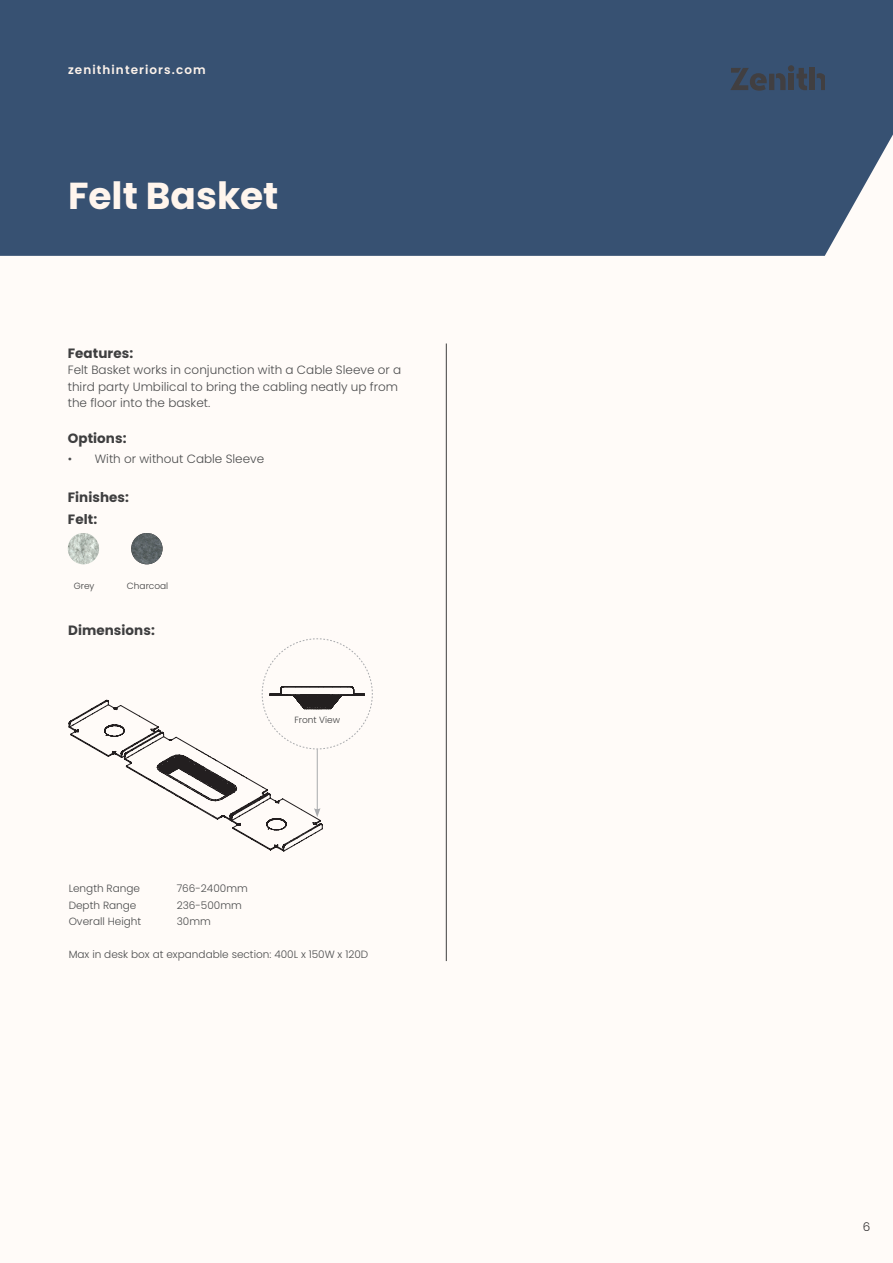
<style>
.page{position:relative;width:893px;height:1263px;background:#fffbf8}
.page>*{position:absolute;margin:0;border:0;box-sizing:border-box;transform-origin:0 0}
.PRODUCT_NAME{font:700 37.5px "Poppins";color:#fff5ed}
.COPY{font:700 13.5px "Poppins";letter-spacing:.005em;color:#3e3e3f}
.COPY-2{font:300 12px/16.5px "Poppins";color:#4b4c4d}
.t1{font:600 12px "Poppins";letter-spacing:.09em;color:#fdf3eb}
.t2{font:300 12px "Poppins";color:#312f30}
.COPY-3{font:300 10.5px "Poppins";color:#4b4c4d}
.COLOURS_SPECS{font:300 9px "Poppins";color:#3e3e3f}
</style>
<div class="page">
<div style="left:0;top:0;width:893px;height:256px;background:#375172"></div>
<div style="left:788px;top:74px;width:6px;height:16px;background:#413f41"></div>
<div style="left:788px;top:65px;width:6px;height:7px;background:#413f41;border-radius:50%"></div>
<svg style="left:796px;top:68px;width:11px;height:23px"></svg>
<div style="left:810px;top:68px;width:5px;height:22px;background:#413f41"></div>
<svg style="left:817px;top:73px;width:8px;height:17px"></svg>
<svg style="left:730px;top:68px;width:55px;height:23px"></svg>
<hr style="left:446px;top:343px;width:1px;height:618px;background:#3e3e3f">
<svg style="left:68px;top:638px;width:305px;height:214px"></svg>
<img style="left:131px;top:533px;width:32px;height:31px;border-radius:16px">
<img style="left:68px;top:533px;width:31px;height:31px;border-radius:16px">
<p class="t1" style="left:68px;top:63px;width:139px">zenithinteriors.com</p>
<p class="PRODUCT_NAME" style="left:68px;top:174px;width:212px">Felt Basket</p>
<p class="COPY" style="left:68px;top:345px;width:67px">Features:</p>
<p class="COPY-2" style="left:68px;top:362px;width:335px">Felt Basket works in conjunction with a Cable Sleeve or a third party Umbilical to bring the cabling neatly up from the floor into the basket.</p>
<p class="COPY" style="left:68px;top:431px;width:60px">Options:</p>
<p class="COPY-2" style="left:68px;top:450px;width:198px">• With or without Cable Sleeve</p>
<p class="COPY" style="left:68px;top:489px;width:63px">Finishes:</p>
<p class="COPY" style="left:68px;top:512px;width:31px">Felt:</p>
<p class="COLOURS_SPECS" style="left:74px;top:580px;width:22px">Grey</p>
<p class="COLOURS_SPECS" style="left:127px;top:580px;width:43px">Charcoal</p>
<p class="COPY" style="left:68px;top:622px;width:88px">Dimensions:</p>
<p class="COLOURS_SPECS" style="left:294px;top:715px;width:47px">Front View</p>
<p class="COPY-3" style="left:69px;top:882px;width:73px">Length Range</p>
<p class="COPY-3" style="left:177px;top:882px;width:73px">766-2400mm</p>
<p class="COPY-3" style="left:69px;top:899px;width:69px">Depth Range</p>
<p class="COPY-3" style="left:177px;top:899px;width:67px">236-500mm</p>
<p class="COPY-3" style="left:69px;top:915px;width:74px">Overall Height</p>
<p class="COPY-3" style="left:177px;top:915px;width:36px">30mm</p>
<p class="COPY-3" style="left:69px;top:948px;width:301px">Max in desk box at expandable section: 400L x 150W x 120D</p>
<p class="t2" style="left:863px;top:1220px;width:9px">6</p>
</div>
